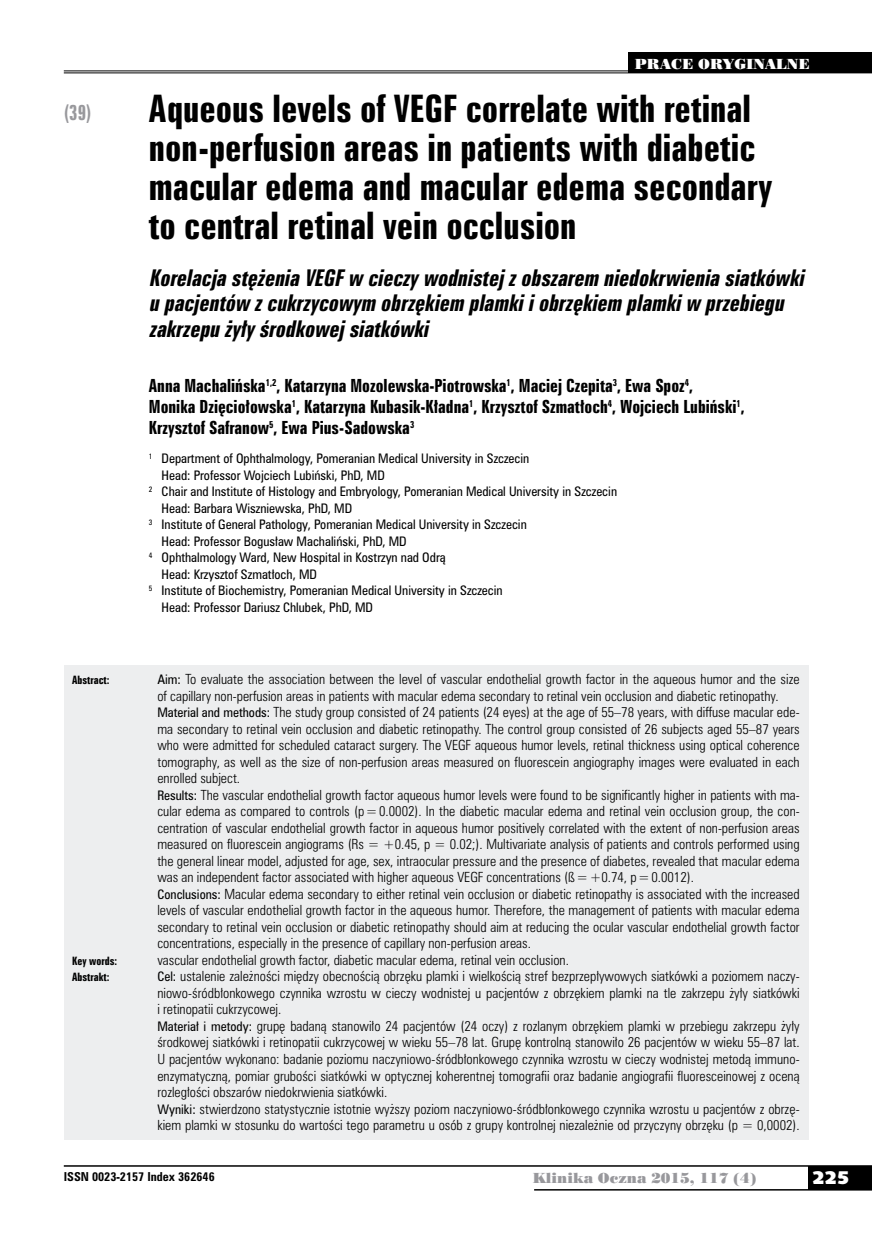
<style>
.page{position:relative;width:872px;height:1234px;background:#fff}
.page>*{position:absolute;margin:0;border:0;box-sizing:border-box;transform-origin:0 0}
.t1{font:34.5px/39px "Zurich Bd X Cn PL";color:#000}
.t2{font:italic 21px/25.5px "Zurich Bd X Cn PL";color:#000}
.t3{font:19.5px "Zurich Bd X Cn PL";color:#98989c;scale:.9 1}
.t4{font:18px "Humanst 531 U Blk PL";color:#fff}
.t5{font:16.5px/21px "Zurich Bd X Cn PL";color:#000}
.t6{font:13.5px "Poster Bodoni PL";color:#98989c}
.t7{font:13.5px "Poster Bodoni PL";color:#fff}
.t8{font:12.75px/16.5px "Zurich Lt Cn PL";color:#000}
.t9{font:12px "Zurich Cn PL";color:#000}
.t10{font:700 11.25px "Zurich Cn PL";color:#000}
.t11{font:10.5px "Zurich Bd X Cn PL";color:#000}
.s1{font-family:"Zurich Cn PL";font-size:12px}
</style>
<div class="page">
<div style="left:808px;top:1165px;width:64px;height:24px;background:#000"></div>
<hr style="left:64px;top:1164px;width:808px;height:2px;background:#000">
<hr style="left:534px;top:1188px;width:338px;height:2px;background:#000">
<div style="left:64px;top:665px;width:744px;height:475px;background:#edeeef"></div>
<hr style="left:64px;top:70px;width:808px;height:1px;background:#000">
<hr style="left:64px;top:72px;width:808px;height:1px;background:#000">
<div style="left:628px;top:53px;width:244px;height:20px;background:#000"></div>
<h3 class="t3" style="left:64px;top:100px;width:32px">(39)</h3>
<p class="t7" style="left:635px;top:55px;width:176px">PRACE ORYGINALNE</p>
<h1 class="t1" style="left:149px;top:89px;width:625px">Aqueous levels of VEGF correlate with retinal non-perfusion areas in patients with diabetic macular edema and macular edema secondary to central retinal vein occlusion</h1>
<h2 class="t2" style="left:149px;top:265px;width:661px">KorelacjastężeniaVEGFw cieczywodnistej zobszarem niedokrwieniasiatkówki u pacjentów zcukrzycowym obrzękiem plamkiiobrzękiem plamkiw przebiegu zakrzepu żyłyśrodkowej siatkówki</h2>
<p class="t5" style="left:149px;top:375px;width:597px">Anna Machalińska<sup>1,2</sup>, Katarzyna Mozolewska-Piotrowska<sup>1</sup>, Maciej Czepita<sup>3</sup>, Ewa Spoz<sup>4</sup>,<br>Monika Dzięciołowska<sup>1</sup>, Katarzyna Kubasik-Kładna<sup>1</sup>, Krzysztof Szmatłoch<sup>4</sup>, Wojciech Lubiński<sup>1</sup>,<br>Krzysztof Safranow<sup>5</sup>, Ewa Pius-Sadowska<sup>3</sup></p>
<p class="t9" style="left:149px;top:450px;width:382px"><sup>1</sup> Department of Ophthalmology, Pomeranian Medical University in Szczecin</p>
<p class="t9" style="left:162px;top:467px;width:225px">Head: Professor Wojciech Lubiński, PhD, MD</p>
<p class="t9" style="left:149px;top:483px;width:470px"><sup>2</sup> Chair and Institute of Histology and Embryology, Pomeranian Medical University in Szczecin</p>
<p class="t9" style="left:162px;top:500px;width:192px">Head: Barbara Wiszniewska, PhD, MD</p>
<p class="t9" style="left:149px;top:516px;width:379px"><sup>3</sup> Institute of General Pathology, Pomeranian Medical University in Szczecin</p>
<p class="t9" style="left:162px;top:533px;width:247px">Head: Professor Bogusław Machaliński, PhD, MD</p>
<p class="t9" style="left:149px;top:549px;width:298px"><sup>4</sup> Ophthalmology Ward, New Hospital in Kostrzyn nad Odrą</p>
<p class="t9" style="left:162px;top:566px;width:157px">Head: Krzysztof Szmatłoch, MD</p>
<p class="t9" style="left:149px;top:582px;width:355px"><sup>5</sup> Institute of Biochemistry, Pomeranian Medical University in Szczecin</p>
<p class="t9" style="left:162px;top:599px;width:213px">Head: Professor Dariusz Chlubek, PhD, MD</p>
<p class="t11" style="left:72px;top:673px;width:39px">Abstract:</p>
<p class="t8" style="left:157px;top:670px;width:644px"><span class="s1">Aim:</span> To evaluate the association between the level of vascular endothelial growth factor in the aqueous humor and the size of capillary non-perfusion areas in patients with macular edema secondary to retinal vein occlusion and diabetic retinopathy.<br><span class="s1">Material and methods:</span> The study group consisted of 24 patients (24 eyes) at the age of 55–78 years, with diffuse macular ede&shy;ma secondary to retinal vein occlusion and diabetic retinopathy. The control group consisted of 26 subjects aged 55–87 years who were admitted for scheduled cataract surgery. The VEGF aqueous humor levels, retinal thickness using optical coherence tomography, as well as the size of non-perfusion areas measured on fluorescein angiography images were evaluated in each enrolled subject.<br><span class="s1">Results:</span> The vascular endothelial growth factor aqueous humor levels were found to be significantly higher in patients with ma&shy;cular edema as compared to controls (p=0.0002). In the diabetic macular edema and retinal vein occlusion group, the con&shy;centration of vascular endothelial growth factor in aqueous humor positively correlated with the extent of non-perfusion areas measured on fluorescein angiograms (Rs = +0.45, p = 0.02;). Multivariate analysis of patients and controls performed using the general linear model, adjusted for age, sex, intraocular pressure and the presence of diabetes, revealed that macular edema was an independent factor associated with higher aqueous VEGF concentrations (ß=+0.74, p=0.0012).<br><span class="s1">Conclusions:</span> Macular edema secondary to either retinal vein occlusion or diabetic retinopathy is associated with the increased levels of vascular endothelial growth factor in the aqueous humor. Therefore, the management of patients with macular edema secondary to retinal vein occlusion or diabetic retinopathy should aim at reducing the ocular vascular endothelial growth factor concentrations, especially in the presence of capillary non-perfusion areas.</p>
<p class="t11" style="left:72px;top:953px;width:46px">Key words:</p>
<p class="t8" style="left:157px;top:951px;width:413px">vascular endothelial growth factor, diabetic macular edema, retinal vein occlusion.</p>
<p class="t11" style="left:72px;top:970px;width:39px">Abstrakt:</p>
<p class="t8" style="left:157px;top:967px;width:644px"><span class="s1">Cel:</span> ustalenie zależności między obecnością obrzęku plamki i wielkością stref bezprzepływowych siatkówki a poziomem naczy&shy;niowo-śródbłonkowego czynnika wzrostu w cieczy wodnistej u pacjentów z obrzękiem plamki na tle zakrzepu żyły siatkówki i retinopatii cukrzycowej.<br><span class="s1">Materiał i metody:</span> grupę badaną stanowiło 24 pacjentów (24 oczy) z rozlanym obrzękiem plamki w przebiegu zakrzepu żyły środkowej siatkówki i retinopatii cukrzycowej w wieku 55–78 lat. Grupę kontrolną stanowiło 26 pacjentów w wieku 55–87 lat.<br>U pacjentów wykonano: badanie poziomu naczyniowo-śródbłonkowego czynnika wzrostu w cieczy wodnistej metodą immuno&shy;enzymatyczną, pomiar grubości siatkówki w optycznej koherentnej tomografii oraz badanie angiografii fluoresceinowej z oceną rozległości obszarów niedokrwienia siatkówki.<br><span class="s1">Wyniki:</span> stwierdzono statystycznie istotnie wyższy poziom naczyniowo-śródbłonkowego czynnika wzrostu u pacjentów z obrzę&shy;kiem plamki w stosunku do wartości tego parametru u osób z grupy kontrolnej niezależnie od przyczyny obrzęku (p = 0,0002).</p>
<p class="t10" style="left:64px;top:1168px;width:152px">ISSN 0023-2157 Index 362646</p>
<p class="t6" style="left:532px;top:1168px;width:225px">Klinika Oczna 2015, 117 (4)</p>
<h3 class="t4" style="left:812px;top:1165px;width:38px">225</h3>
</div>
